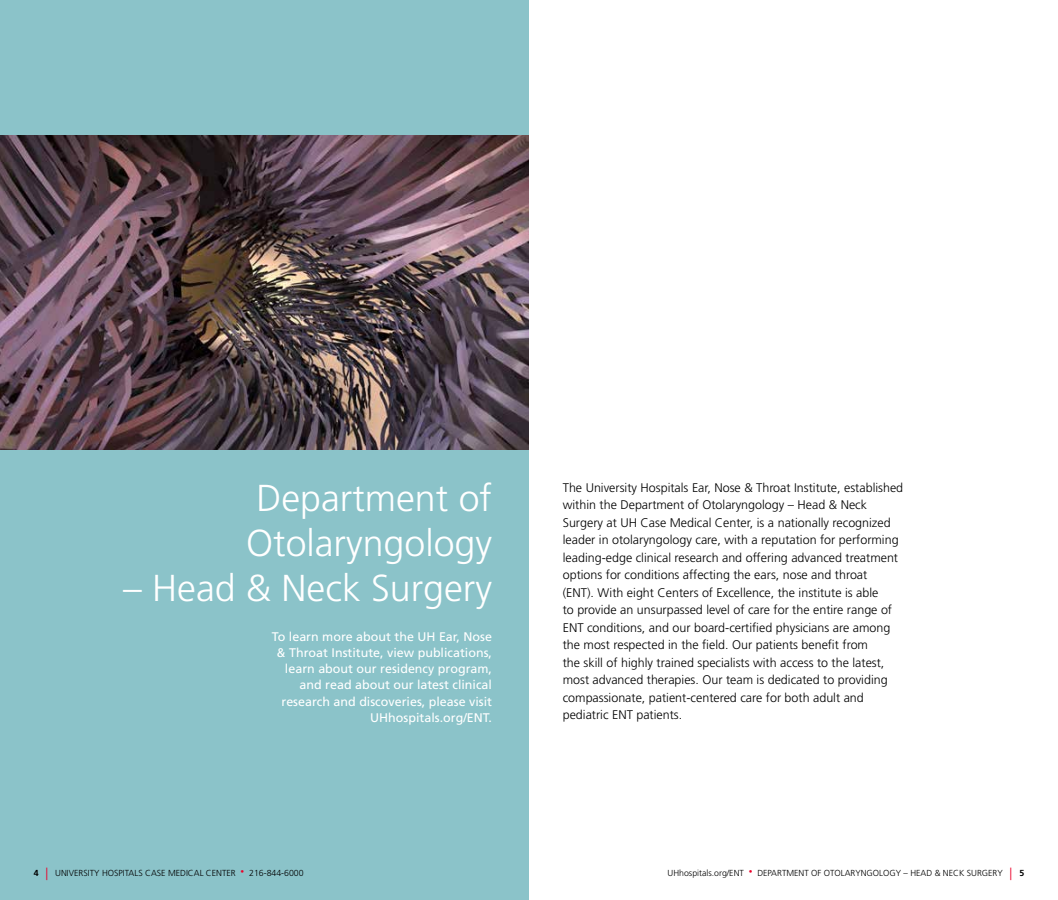
<style>
.page{position:relative;width:1058px;height:900px;background:#fff}
.page>*{position:absolute;margin:0;border:0;box-sizing:border-box;transform-origin:0 0}
.t1{font:300 37.5px/45px "Frutiger LT Std";color:#fff}
.t2{font:300 12.5px/17.5px "Frutiger LT Std";color:#000}
.t3{font:12.5px/16.2px "Frutiger LT Std";color:#fff;text-align:right}
.t4{font:300 8.75px "Frutiger LT Std";color:#000}
.t5{font:700 8.75px "Frutiger LT Std";color:#000}
.s1{font-size:12.5px;color:#eb0029}
.s2{font-size:7.5px;color:#eb0029}
</style>
<div class="page">
<div style="left:0;top:0;width:529px;height:900px;background:#8bc3c9"></div>
<img style="left:0;top:135px;width:529px;height:315px">
<h1 class="t1" style="left:246px;top:476px;width:247px">Department of<br>Otolaryngology</h1>
<h1 class="t1" style="left:123px;top:566px;width:370px">– Head &amp; Neck Surgery</h1>
<p class="t3" style="left:272px;top:628px;width:222px">To learn more about the UH Ear, Nose &amp; Throat Institute, view publications, learn about our residency program, and read about our latest clinical research and discoveries, please visit UHhospitals.org/E NT.</p>
<p class="t2" style="left:562px;top:479px;width:342px">The University Hospitals Ear, Nose &amp; Throat Institute, established within the Department of Otolaryngology – Head &amp; Neck Surgery at UH Case Medical Center, is a nationally recognized leader in otolaryngology care, with a reputation for performing leading-edge clinical research and offering advanced treatment options for conditions affecting the ears, nose and throat<br>(ENT). With eight Centers of Excellence, the institute is able<br>to provide an unsurpassed level of care for the entire range of ENT conditions, and our board-certified physicians are among the most respected in the field. Our patients benefit from<br>the skill of highly trained specialists with access to the latest, most advanced therapies. Our team is dedicated to providing compassionate, patient-centered care for both adult and pediatric ENT patients.</p>
<p class="t4" style="left:46px;top:868px;width:259px"><span class="s1">|</span> University Hospitals Case Medical Center <span class="s2">•</span> 216-844-6000</p>
<p class="t4" style="left:667px;top:868px;width:346px">UHhospitals.org/ENT <span class="s2">•</span> Departm ent of Otolaryngology – Head &amp; Neck Su rgery <span class="s1">|</span></p>
<p class="t5" style="left:34px;top:867px;width:6px">4</p>
<p class="t5" style="left:1019px;top:867px;width:6px">5</p>
</div>
